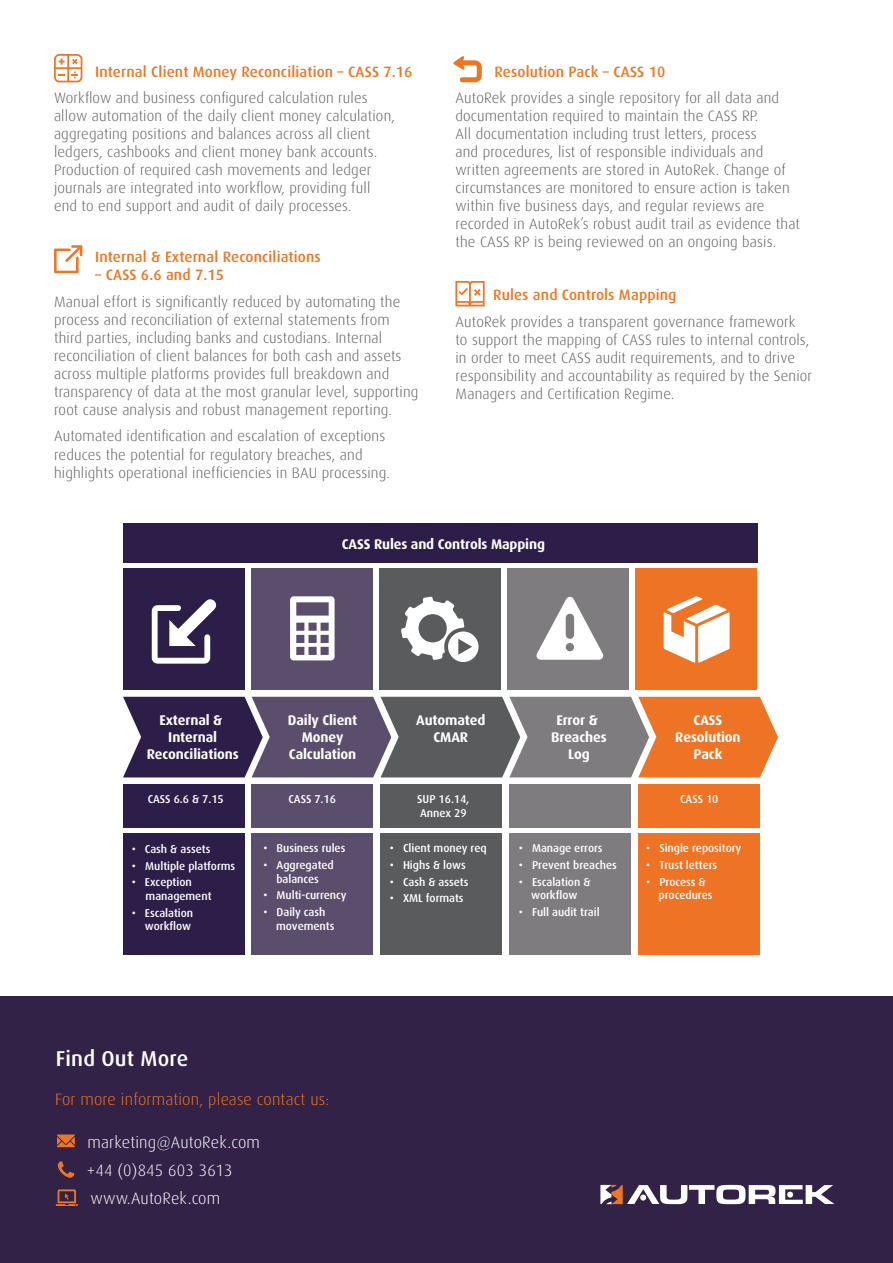
<style>
.page{position:relative;width:893px;height:1263px;background:#fff}
.page>*{position:absolute;margin:0;border:0;box-sizing:border-box;transform-origin:0 0}
.t1{font:500 21.45px "Dax";letter-spacing:.01em;color:#fff}
.t2{font:300 16.5px/28.3px "Dax";letter-spacing:.01em;color:#fff}
.t3{font:300 16.5px "Dax";letter-spacing:.01em;color:#ee7622}
.t4{font:300 15px/18px "Dax";letter-spacing:.01em;color:#5e5c5c}
.t5{font:500 15px "Dax";letter-spacing:.01em;color:#ee7622}
.t6{font:700 14.1px/16.8px "Dax";letter-spacing:-.01em;color:#fff;text-align:center}
.t7{font:500 11.4px/13.6px "Dax";letter-spacing:-.005em;color:#fff}
</style>
<div class="page">
<svg style="left:54px;top:245px;width:28px;height:28px"></svg>
<svg style="left:453px;top:56px;width:29px;height:26px"></svg>
<div style="left:0;top:996px;width:893px;height:267px;background:#322247"></div>
<svg style="left:57px;top:1134px;width:18px;height:13px"></svg>
<svg style="left:58px;top:1161px;width:16px;height:17px"></svg>
<svg style="left:56px;top:1189px;width:22px;height:17px"></svg>
<svg style="left:600px;top:1185px;width:234px;height:19px"></svg>
<svg style="left:54px;top:54px;width:28px;height:28px"></svg>
<svg style="left:123px;top:697px;width:655px;height:80px;background:#7f6363"></svg>
<div style="left:123px;top:834px;width:121px;height:121px;background:#2d1e49"></div>
<div style="left:123px;top:569px;width:121px;height:121px;background:#2d1e49"></div>
<div style="left:251px;top:569px;width:122px;height:121px;background:#5b4e6d"></div>
<div style="left:379px;top:569px;width:122px;height:121px;background:#595b5c"></div>
<div style="left:507px;top:569px;width:122px;height:121px;background:#7e7c7e"></div>
<div style="left:636px;top:569px;width:121px;height:121px;background:#ee7324"></div>
<div style="left:252px;top:834px;width:121px;height:121px;background:#5b4e6d"></div>
<div style="left:381px;top:834px;width:121px;height:121px;background:#595b5c"></div>
<div style="left:509px;top:834px;width:122px;height:121px;background:#7e7c7e"></div>
<div style="left:638px;top:834px;width:122px;height:121px;background:#ee7324"></div>
<div style="left:123px;top:784px;width:121px;height:43px;background:#2d1e49"></div>
<div style="left:252px;top:784px;width:121px;height:43px;background:#5b4e6d"></div>
<div style="left:381px;top:784px;width:121px;height:43px;background:#595b5c"></div>
<div style="left:509px;top:784px;width:122px;height:43px;background:#7e7c7e"></div>
<div style="left:638px;top:784px;width:122px;height:43px;background:#ee7324"></div>
<svg style="left:152px;top:599px;width:64px;height:65px"></svg>
<svg style="left:290px;top:596px;width:45px;height:64px"></svg>
<svg style="left:401px;top:596px;width:78px;height:66px"></svg>
<svg style="left:536px;top:596px;width:67px;height:64px"></svg>
<svg style="left:664px;top:596px;width:66px;height:67px"></svg>
<div style="left:123px;top:523px;width:634px;height:40px;background:#2d1e49"></div>
<svg style="left:455px;top:281px;width:30px;height:25px"></svg>
<p class="t5" style="left:95px;top:63px;width:319px">Internal Client Money Reconciliation – CASS 7.16</p>
<p class="t4" style="left:54px;top:89px;width:343px">Workflow and business configured calculation rules allow automation of the daily client money calculation, aggregating positions and balances across all client ledgers, cashbooks and client money bank accounts.<br>Production of required cash movements and ledger journals are integrated into workflow, providing full end to end support and audit of daily processes.</p>
<p class="t5" style="left:95px;top:249px;width:227px">Internal &amp; External Reconciliations</p>
<p class="t5" style="left:95px;top:267px;width:130px">– CASS 6.6 and 7.15</p>
<p class="t4" style="left:54px;top:293px;width:366px">Manual effort is significantly reduced by automating the process and reconciliation of external statements from third parties, including banks and custodians. Internal reconciliation of client balances for both cash and assets across multiple platforms provides full breakdown and transparency of data at the most granular level, supporting root cause analysis and robust management reporting.</p>
<p class="t4" style="left:54px;top:427px;width:337px">Automated identification and escalation of exceptions reduces the potential for regulatory breaches, and highlights operational inefficiencies in BAU processing.</p>
<p class="t5" style="left:494px;top:63px;width:172px">Resolution Pack – CASS 10</p>
<p class="t4" style="left:455px;top:89px;width:346px">AutoRek provides a single repository for all data and documentation required to maintain the CASS RP.<br>All documentation including trust letters, process<br>and procedures, list of responsible individuals and written agreements are stored in AutoRek. Change of circumstances are monitored to ensure action is taken within five business days, and regular reviews are recorded in AutoRek’s robust audit trail as evidence that the CASS RP is being reviewed on an ongoing basis.</p>
<p class="t5" style="left:493px;top:286px;width:185px">Rules and Controls Mapping</p>
<p class="t4" style="left:455px;top:313px;width:358px">AutoRek provides a transparent governance framework<br>to support the mapping of CASS rules to internal controls, in order to meet CASS audit requirements, and to drive responsibility and accountability as required by the Senior Managers and Certification Regime.</p>
<p class="t6" style="left:342px;top:536px;width:205px">CASS Rules and Controls Mapping</p>
<p class="t6" style="left:147px;top:712px;width:94px">External &amp;<br>Internal<br>Reconciliations</p>
<p class="t6" style="left:288px;top:712px;width:71px">Daily Client<br>Money<br>Calculation</p>
<p class="t6" style="left:416px;top:712px;width:71px">Automated<br>CMAR</p>
<p class="t6" style="left:551px;top:712px;width:57px">Error &amp;<br>Breaches<br>Log</p>
<p class="t6" style="left:675px;top:712px;width:67px">CASS<br>Resolution<br>Pack</p>
<p class="t7" style="left:148px;top:792px;width:78px">CASS 6.6 &amp; 7.15</p>
<p class="t7" style="left:288px;top:792px;width:49px">CASS 7.16</p>
<p class="t7" style="left:263px;top:841px;width:83px">• Business rules</p>
<p class="t7" style="left:263px;top:858px;width:72px;text-align:center">• Aggregated balances</p>
<p class="t7" style="left:263px;top:888px;width:85px">• Multi-currency</p>
<p class="t7" style="left:276px;top:905px;width:60px;text-indent:-13px">• Daily cash movements</p>
<p class="t7" style="left:417px;top:792px;width:54px">SUP 16.14,<br>Annex 29</p>
<p class="t7" style="left:390px;top:841px;width:98px">• Client money req</p>
<p class="t7" style="left:390px;top:858px;width:78px">• Highs &amp; lows</p>
<p class="t7" style="left:390px;top:875px;width:80px">• Cash &amp; assets</p>
<p class="t7" style="left:390px;top:891px;width:75px">• XML formats</p>
<p class="t7" style="left:680px;top:792px;width:40px">CASS 10</p>
<p class="t7" style="left:646px;top:841px;width:97px">• Single repository</p>
<p class="t7" style="left:646px;top:858px;width:73px">• Trust letters</p>
<p class="t7" style="left:659px;top:875px;width:55px;text-indent:-12px">• Process &amp; procedures</p>
<p class="t7" style="left:132px;top:842px;width:80px">• Cash &amp; assets</p>
<p class="t7" style="left:132px;top:859px;width:105px">• Multiple platforms</p>
<p class="t7" style="left:146px;top:876px;width:67px;text-indent:-14px">• Exception management</p>
<p class="t7" style="left:132px;top:906px;width:63px;text-align:right">• Escalation workflow</p>
<p class="t7" style="left:519px;top:842px;width:85px">• Manage errors</p>
<p class="t7" style="left:519px;top:858px;width:99px">• Prevent breaches</p>
<p class="t7" style="left:519px;top:875px;width:73px;text-align:center">• Escalation &amp; workflow</p>
<p class="t7" style="left:519px;top:905px;width:82px">• Full audit trail</p>
<h1 class="t1" style="left:56px;top:1046px;width:134px">Find Out More</h1>
<p class="t3" style="left:55px;top:1090px;width:276px">For more information, please contact us:</p>
<p class="t2" style="left:87px;top:1128px;width:175px">marketing@AutoRek.com +44 (0)845 603 3613 www.AutoRek.com</p>
</div>
